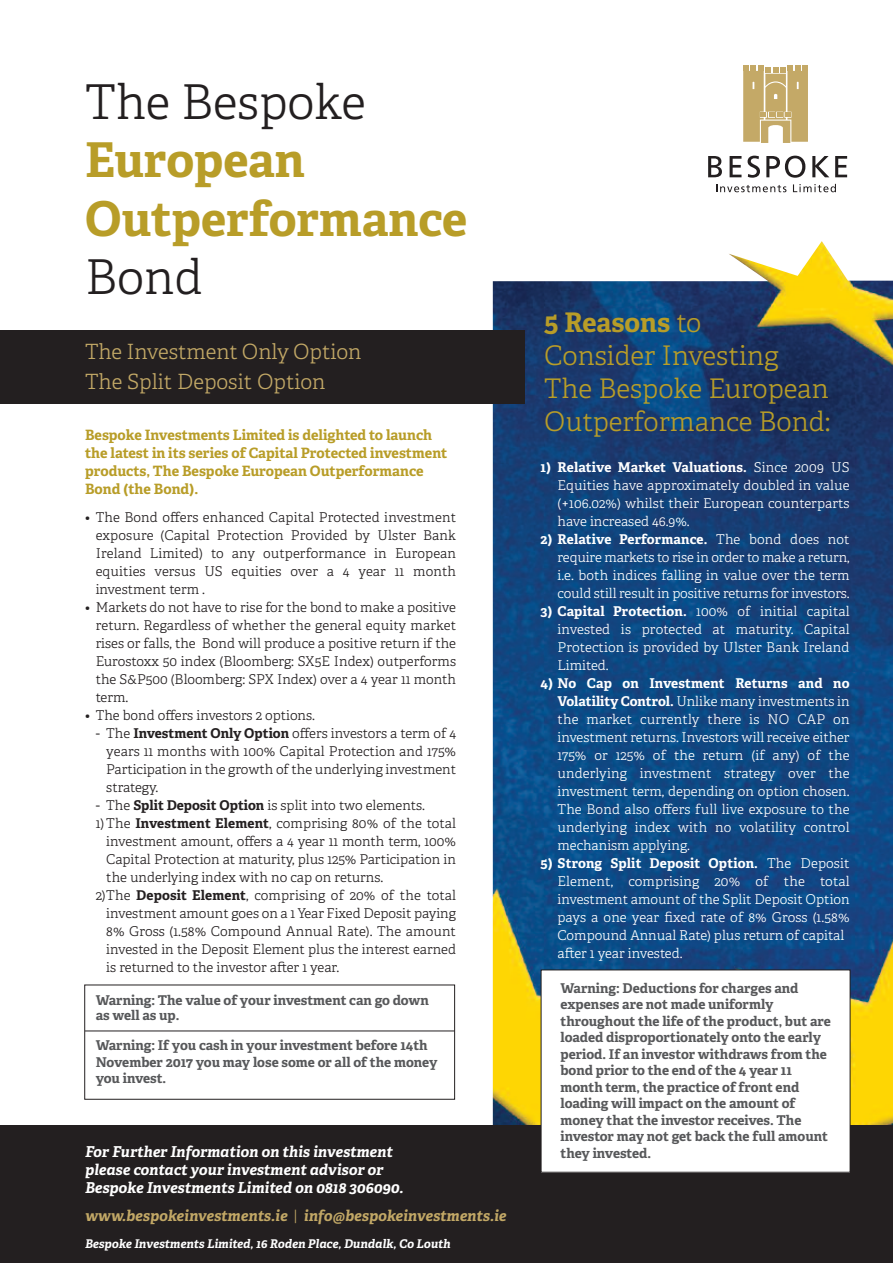
<style>
.page{position:relative;width:893px;height:1263px;background:#fff}
.page>*{position:absolute;margin:0;border:0;box-sizing:border-box;transform-origin:0 0}
.t1{font:700 48px/58.5px "Adelle Basic";color:#b89d28}
.t2{font:300 48px "Adelle";color:#231f20}
.t3{font:300 27px/33px "Adelle";color:#b89d28}
.t4{font:700 27px "Adelle Basic";letter-spacing:-.005em;color:#b89d28}
.t5{font:300 21px/30px "Adelle";color:#c2a866}
.t6{font:italic 700 15px/18px "Adelle Basic";color:#fff}
.t7{font:italic 700 15px "Adelle Basic";color:#c2a866}
.t8{font:700 14.25px/18px "Adelle Basic";color:#b89d28}
.t9{font:300 13.5px/18px "Adelle";color:#231f20;text-align:justify}
.t10{font:300 13.5px/18px "Adelle";color:#fff;text-align:justify}
.t11{font:700 13.5px/16.5px "Adelle Basic";color:#57585a}
.t12{font:700 13.5px "Adelle Basic";letter-spacing:.01em;color:#fff}
.t13{font:italic 700 12px "Adelle Basic";color:#fff}
.s1{font-family:"Adelle Basic";font-weight:700}
.s2{font-family:"Adelle";font-weight:300;font-style:normal}
.s3{font-family:"Adelle";font-weight:300}
</style>
<div class="page">
<img style="left:493px;top:241px;width:400px;height:884px">
<div style="left:0;top:1125px;width:893px;height:138px;background:#231f20"></div>
<svg style="left:708px;top:156px;width:14px;height:21px"></svg>
<svg style="left:730px;top:156px;width:11px;height:21px"></svg>
<svg style="left:748px;top:156px;width:12px;height:22px"></svg>
<svg style="left:766px;top:156px;width:39px;height:22px"></svg>
<svg style="left:812px;top:156px;width:17px;height:21px"></svg>
<svg style="left:835px;top:156px;width:12px;height:21px"></svg>
<svg style="left:716px;top:184px;width:70px;height:8px"></svg>
<svg style="left:793px;top:184px;width:43px;height:8px"></svg>
<svg style="left:743px;top:65px;width:65px;height:78px;background:#ccb67e"></svg>
<hr style="left:85px;top:1030px;width:370px;height:1px;background:#231f20">
<div style="left:0;top:330px;width:525px;height:74px;background:#231f20"></div>
<div style="left:84px;top:984px;width:371px;height:116px;border:1px solid #231f20"></div>
<div style="left:541px;top:970px;width:309px;height:202px;background:#fff"></div>
<div style="left:541px;top:969px;width:309px;height:203px;border:1px solid #231f20"></div>
<h1 class="t2" style="left:85px;top:84px;width:282px">The Bespoke</h1>
<h1 class="t1" style="left:85px;top:136px;width:384px">European<br>Outperformance</h1>
<h1 class="t2" style="left:85px;top:259px;width:119px">Bond</h1>
<h3 class="t5" style="left:85px;top:339px;width:278px">The Investment Only Option<br>The Split Deposit Option</h3>
<p class="t8" style="left:85px;top:427px;width:364px">Bespoke Investments Limited is delighted to launch the latest in its series of Capital Protected investment products, The Bespoke European Outperformance Bond (the Bond).</p>
<p class="t9" style="left:96px;top:510px;width:362px;text-indent:-11px">• The Bond offers enhanced Capital Protected investment exposure (Capital Protection Provided by Ulster Bank Ireland Limited) to any outperformance in European equities versus US equities over a 4 year 11 month investment term .</p>
<p class="t9" style="left:96px;top:600px;width:362px;text-indent:-11px">• Markets do not have to rise for the bond to make a positive return. Regardless of whether the general equity market rises or falls, the Bond will produce a positive return if the Eurostoxx 50 index (Bloomberg: SX5E Index) outperforms the S&amp;P500 (Bloomberg: SPX Index) over a 4 year 11 month term.</p>
<p class="t9" style="left:85px;top:708px;width:231px">• The bond offers investors 2 options.</p>
<p class="t9" style="left:106px;top:726px;width:351px;text-indent:-11px">- The <span class="s1">Investment Only Option</span> offers investors a term of 4 years 11 months with 100% Capital Protection and 175% Participation in the growth of the underlying investment strategy.</p>
<p class="t9" style="left:96px;top:798px;width:331px">- The <span class="s1">Split Deposit Option</span> is split into two elements.</p>
<p class="t9" style="left:96px;top:816px;width:362px">1)The <span class="s1">Investment Element</span>, comprising 80% of the total</p>
<p class="t9" style="left:106px;top:834px;width:351px">investment amount, offers a 4 year 11 month term, 100%</p>
<p class="t9" style="left:106px;top:852px;width:351px">Capital Protection at maturity, plus 125% Participation in</p>
<p class="t9" style="left:106px;top:870px;width:278px">the underlying index with no cap on returns.</p>
<p class="t9" style="left:96px;top:888px;width:362px">2)The <span class="s1">Deposit Element</span>, comprising of 20% of the total</p>
<p class="t9" style="left:106px;top:906px;width:351px">investment amount goes on a 1 Year Fixed Deposit paying</p>
<p class="t9" style="left:106px;top:924px;width:351px">8% Gross (1.58% Compound Annual Rate). The amount</p>
<p class="t9" style="left:106px;top:942px;width:351px">invested in the Deposit Element plus the interest earned</p>
<p class="t9" style="left:106px;top:960px;width:234px">is returned to the investor after 1 year.</p>
<p class="t11" style="left:96px;top:994px;width:335px;line-height:15px">Warning: The value of your investment can go down as well as up.</p>
<p class="t11" style="left:96px;top:1038px;width:343px">Warning: If you cash in your investment before 14th<br>November 2017 you may lose some or all of the money you invest.</p>
<p class="t6" style="left:85px;top:1144px;width:320px">For Further Information on this investment please contact your investment advisor or<br>Bespoke Investments Limited on 0818 306090.</p>
<p class="t7" style="left:85px;top:1210px;width:423px">www.bespokeinvestments.ie <span class="s2">|</span> info@bespokeinvestments.ie</p>
<p class="t13" style="left:85px;top:1239px;width:367px">Bespoke Investments Limited, 16 Roden Place, Dundalk, Co Louth</p>
<h2 class="t4" style="left:544px;top:312px;width:159px">5 Reasons <span class="s3">to</span></h2>
<h2 class="t3" style="left:544px;top:341px;width:288px">Consider Investing<br>The Bespoke European<br>Outperformance Bond:</h2>
<p class="t12" style="left:540px;top:462px;width:311px">1) Relative Market Valuations. <span class="s3">Since 2009 US</span></p>
<p class="t10" style="left:557px;top:477px;width:294px">Equities have approximately doubled in value (+106.02%) whilst their European counterparts have increased 46.9%.</p>
<p class="t12" style="left:540px;top:534px;width:311px">2) Relative Performance. <span class="s3">The bond does not</span></p>
<p class="t10" style="left:557px;top:549px;width:294px">require markets to rise in order to make a return, i.e. both indices falling in value over the term could still result in positive returns for investors.</p>
<p class="t12" style="left:540px;top:606px;width:311px">3) Capital Protection. <span class="s3">100% of initial capital</span></p>
<p class="t10" style="left:557px;top:621px;width:294px">invested is protected at maturity. Capital Protection is provided by Ulster Bank Ireland Limited.</p>
<p class="t12" style="left:540px;top:678px;width:311px">4) No Cap on Investment Returns and no</p>
<p class="t10" style="left:557px;top:693px;width:294px"><span class="s1">Volatility Control.</span> Unlike many investments in the market currently there is NO CAP on investment returns. Investors will receive either 175% or 125% of the return (if any) of the underlying investment strategy over the investment term, depending on option chosen.<br>The Bond also offers full live exposure to the underlying index with no volatility control mechanism applying.</p>
<p class="t12" style="left:540px;top:858px;width:311px">5) Strong Split Deposit Option. <span class="s3">The Deposit</span></p>
<p class="t10" style="left:557px;top:873px;width:294px;text-align:left">Element, comprising 20% of the total investment amount of the Split Deposit Option pays a one year fixed rate of 8% Gross (1.58% Compound Annual Rate) plus return of capital after 1 year invested.</p>
<p class="t11" style="left:560px;top:981px;width:272px">Warning: Deductions for charges and expenses are not made uniformly throughout the life of the product, but are loaded disproportionately onto the early period. If an investor withdraws from the bond prior to the end of the 4 year 11 month term, the practice of front end loading will impact on the amount of money that the investor receives. The investor may not get back the full amount they invested.</p>
</div>
